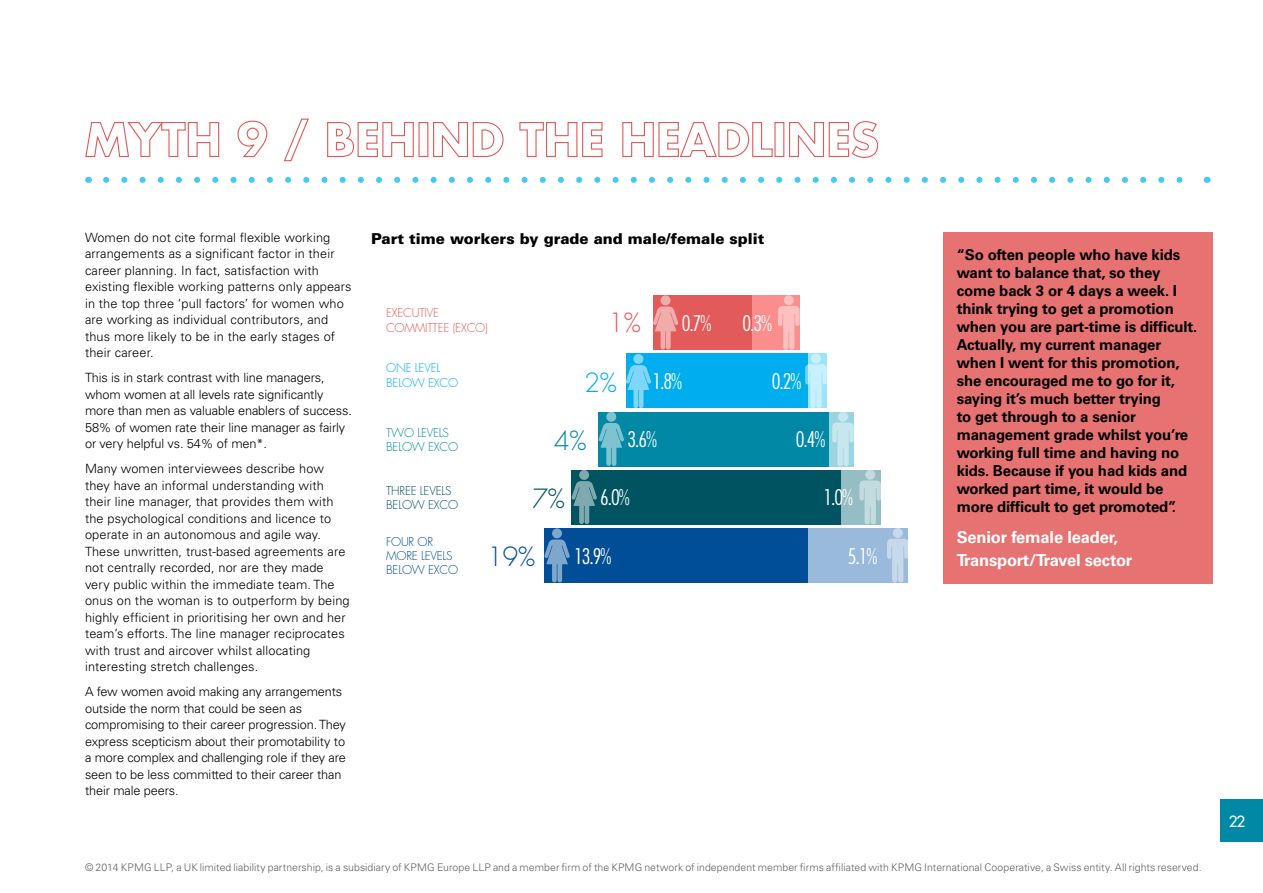
<style>
.page{position:relative;width:1263px;height:893px;background:#fff}
.page>*{position:absolute;margin:0;border:0;box-sizing:border-box;transform-origin:0 0}
.t1{font:300 25.8px "Futura";color:#004e98}
.t2{font:300 25.8px "Futura";color:#e25a59}
.t3{font:300 25.8px "Futura";color:#00aeef}
.t4{font:300 25.8px "Futura";color:#0088a4}
.t5{font:300 25.8px "Futura";color:#005361}
.t6{font:300 condensed 21px "Futura";color:#fff}
.t7{font:700 16.5px/22.5px "Univers";letter-spacing:-.01em;color:#fff}
.t8{font:700 15px/18px "Univers";letter-spacing:-.01em;color:#000}
.t9{font:900 15px "Univers";color:#000}
.t10{font:15px "Futura";color:#fff}
.t11{font:300 12.75px/16.5px "Univers";letter-spacing:.01em;color:#000}
.t12{font:300 12.75px/16.5px "Univers";letter-spacing:-.01em;color:#000}
.t13{font:300 11.85px/14.2px "Futura";letter-spacing:-.02em;color:#004e98}
.t14{font:300 11.85px/14.2px "Futura";letter-spacing:-.02em;color:#e25a59}
.t15{font:300 11.85px/14.2px "Futura";letter-spacing:-.02em;color:#005361}
.t16{font:300 11.85px/14.2px "Futura";letter-spacing:-.02em;color:#0088a4}
.t17{font:300 11.85px/14.2px "Futura";letter-spacing:-.02em;color:#00aeef}
.t18{font:300 10.5px "Univers LT Std";letter-spacing:.005em;color:#5e6168}
</style>
<div class="page">
<svg style="left:106px;top:177px;width:1077px;height:6px"></svg>
<div style="left:943px;top:232px;width:269px;height:352px;background:#e67271"></div>
<div style="left:544px;top:528px;width:364px;height:55px;background:#004e98"></div>
<div style="left:808px;top:528px;width:100px;height:55px;background:#9abadb"></div>
<div style="left:571px;top:470px;width:310px;height:54px;background:#005361"></div>
<div style="left:599px;top:412px;width:255px;height:54px;background:#0088a4"></div>
<div style="left:653px;top:295px;width:147px;height:55px;background:#e25a59"></div>
<div style="left:753px;top:295px;width:47px;height:55px;background:#f98e8d"></div>
<div style="left:626px;top:353px;width:201px;height:55px;background:#00aeef"></div>
<svg style="left:778px;top:295px;width:103px;height:229px"></svg>
<svg style="left:544px;top:295px;width:134px;height:287px"></svg>
<svg style="left:887px;top:528px;width:21px;height:54px"></svg>
<div style="left:1220px;top:799px;width:43px;height:43px;background:#0088a4"></div>
<svg style="left:85px;top:122px;width:135px;height:35px"></svg>
<svg style="left:237px;top:120px;width:31px;height:37px"></svg>
<svg style="left:283px;top:118px;width:26px;height:44px"></svg>
<svg style="left:327px;top:122px;width:87px;height:35px"></svg>
<div style="left:418px;top:122px;width:10px;height:35px;border:1px solid #e25a59"></div>
<svg style="left:433px;top:122px;width:71px;height:35px"></svg>
<svg style="left:519px;top:122px;width:84px;height:35px"></svg>
<svg style="left:622px;top:122px;width:151px;height:35px"></svg>
<div style="left:774px;top:122px;width:10px;height:35px;border:1px solid #e25a59"></div>
<svg style="left:789px;top:121px;width:90px;height:37px"></svg>
<p class="t11" style="left:85px;top:229px;width:268px">Women do not cite formal flexible working arrangements as a significant factor in their career planning. In fact, satisfaction with existing flexible working patterns only appears in the top three ‘pull factors’ for women who are working as individual contributors, and thus more likely to be in the early stages of their career.</p>
<p class="t12" style="left:85px;top:370px;width:268px">This is in stark contrast with line managers, whom women at all levels rate significantly more than men as valuable enablers of success.<br>58% of women rate their line manager as fairly or very helpful vs. 54% of men*.</p>
<p class="t11" style="left:85px;top:461px;width:266px">Many women interviewees describe how they have an informal understanding with their line manager, that provides them with the psychological conditions and licence to operate in an autonomous and agile way.<br>These unwritten, trust-based agreements are not centrally recorded, nor are they made very public within the immediate team. The onus on the woman is to outperform by being highly efficient in prioritising her own and her team’s efforts. The line manager reciprocates with trust and aircover whilst allocating interesting stretch challenges.</p>
<p class="t12" style="left:85px;top:684px;width:262px">A few women avoid making any arrangements outside the norm that could be seen as compromising to their career progression. They express scepticism about their promotability to a more complex and challenging role if they are seen to be less committed to their career than their male peers.</p>
<p class="t9" style="left:371px;top:229px;width:395px">Part time workers by grade and male/female split</p>
<p class="t14" style="left:386px;top:306px;width:103px">EXECUTIVE<br>COMMITTEE (EXCO)</p>
<p class="t17" style="left:386px;top:361px;width:74px">ONE LEVEL<br>BELOW EXCO</p>
<h1 class="t2" style="left:608px;top:307px;width:34px">1%</h1>
<h1 class="t3" style="left:584px;top:367px;width:34px">2%</h1>
<h2 class="t6" style="left:682px;top:310px;width:31px">0.7%</h2>
<h2 class="t6" style="left:652px;top:369px;width:31px">1.8%</h2>
<h2 class="t6" style="left:742px;top:310px;width:31px">0.3%</h2>
<h2 class="t6" style="left:772px;top:369px;width:31px">0.2%</h2>
<p class="t16" style="left:386px;top:425px;width:74px">TWO LEVELS<br>BELOW EXCO</p>
<p class="t15" style="left:386px;top:483px;width:74px">THREE LEVELS<br>BELOW EXCO</p>
<p class="t13" style="left:386px;top:535px;width:74px">FOUR OR<br>MORE LEVELS<br>BELOW EXCO</p>
<h1 class="t4" style="left:554px;top:425px;width:34px">4%</h1>
<h1 class="t5" style="left:532px;top:483px;width:34px">7%</h1>
<h1 class="t1" style="left:487px;top:540px;width:50px">19%</h1>
<h2 class="t6" style="left:627px;top:427px;width:31px">3.6%</h2>
<h2 class="t6" style="left:600px;top:485px;width:31px">6.0%</h2>
<h2 class="t6" style="left:574px;top:543px;width:39px">13.9%</h2>
<h2 class="t6" style="left:796px;top:427px;width:31px">0.4%</h2>
<h2 class="t6" style="left:823px;top:485px;width:31px">1.0%</h2>
<h2 class="t6" style="left:848px;top:544px;width:31px">5.1%</h2>
<p class="t8" style="left:957px;top:246px;width:242px">“So often people who have kids want to balance that, so they come back 3 or 4 days a week. I think trying to get a promotion when you are part-time is difficult.<br>Actually, my current manager when I went for this promotion, she encouraged me to go for it, saying it’s much better trying<br>to get through to a senior management grade whilst you’re working full time and having no kids. Because if you had kids and worked part time, it would be more difficult to get promoted”.</p>
<p class="t7" style="left:957px;top:526px;width:177px">Senior female leader,<br>Transport/Travel sector</p>
<p class="t18" style="left:85px;top:861px;width:1118px">© 2014 KPMG LLP, a UK limited liability partnership, is a subsidiary of KPMG Europe LLP and a member firm of the KPMG network of independent member firms affiliated with KPMG International Cooperative, a Swiss entity. All rights reserved.</p>
<p class="t10" style="left:1229px;top:812px;width:18px">22</p>
</div>
